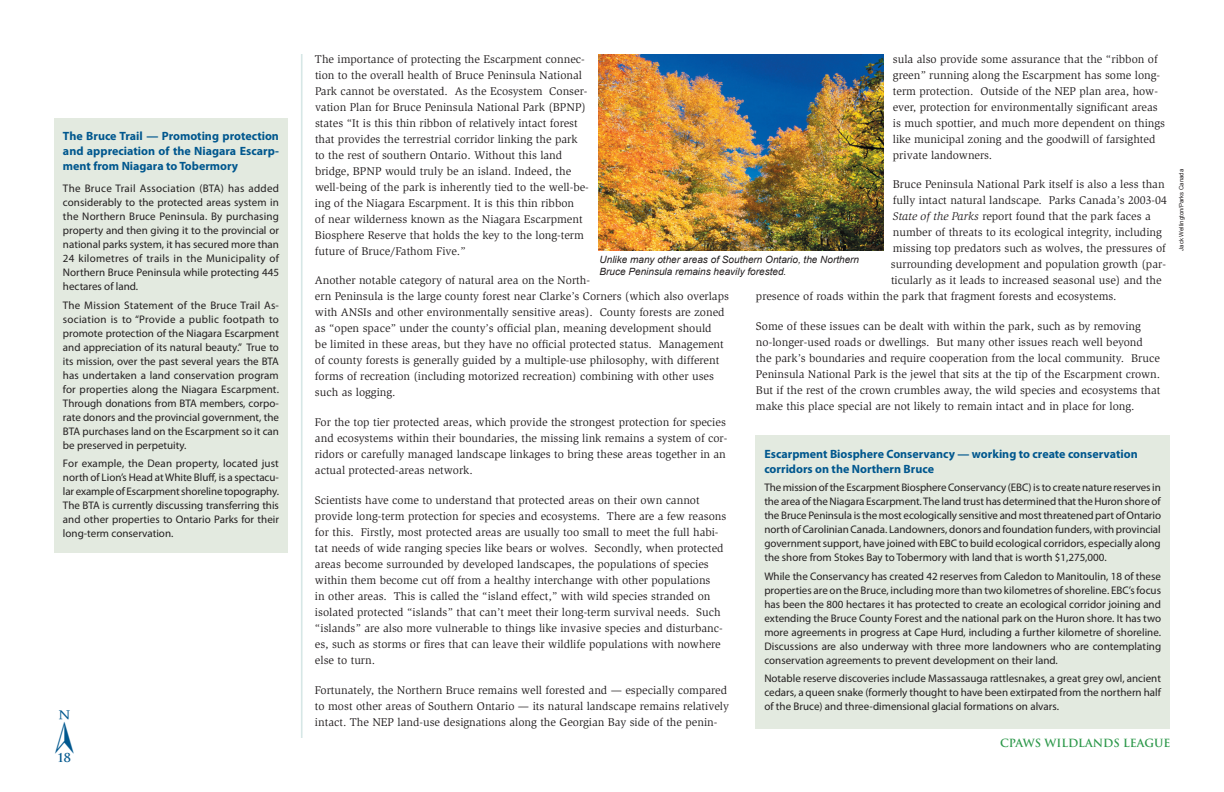
<style>
.page{position:relative;width:1224px;height:792px;background:#fff}
.page>*{position:absolute;margin:0;border:0;box-sizing:border-box;transform-origin:0 0}
.t1{font:700 12px/15px "Myriad Pro";color:#00578e;text-align:justify}
.t2{font:700 12px "Trajan";color:#00578e}
.t3{font:11.5px/16px "Slimbach";color:#231f20}
.t4{font:11px/14px "Myriad Pro";color:#231f20;text-align:justify}
.t5{font:700 11px "Trajan";color:#2c984a}
.t6{font:italic 10px/12px "Arial";color:#231f20}
.t7{font:6px "Arial";color:#231f20}
.s1{font-style:italic}
</style>
<div class="page">
<hr style="left:302px;top:54px;width:1px;height:684px;background:#d6e7e6">
<hr style="left:301px;top:54px;width:1px;height:684px;background:#d6e7e6">
<div style="left:756px;top:435px;width:414px;height:294px;background:#e3eae0"></div>
<img style="left:598px;top:54px;width:286px;height:197px">
<div style="left:54px;top:119px;width:234px;height:434px;background:#e3eae0"></div>
<p class="t1" style="left:63px;top:129px;width:218px">The Bruce Trail — Promoting protection and appreciation of the Niagara Escarp&shy;ment from Niagara to Tobermory</p>
<p class="t4" style="left:63px;top:182px;width:218px">The Bruce Trail Association (BTA) has added considerably to the protected areas system in the Northern Bruce Peninsula. By purchasing property and then giving it to the provincial or national parks system, it has secured more than 24 kilometres of trails in the Municipality of Northern Bruce Peninsula while protecting 445 hectares of land.</p>
<p class="t4" style="left:63px;top:298px;width:218px">The Mission Statement of the Bruce Trail As&shy;sociation is to “Provide a public footpath to promote protection of the Niagara Escarpment and appreciation of its natural beauty.” True to its mission, over the past several years the BTA has undertaken a land conservation program for properties along the Niagara Escarpment.<br>Through donations from BTA members, corpo&shy;rate donors and the provincial government, the BTA purchases land on the Escarpment so it can be preserved in perpetuity.</p>
<p class="t4" style="left:63px;top:457px;width:218px">For example, the Dean property, located just north of Lion’s Head at White Bluff, is a spectacu&shy;lar example of Escarpment shoreline topography.<br>The BTA is currently discussing transferring this and other properties to Ontario Parks for their long-term conservation.</p>
<p class="t2" style="left:58px;top:751px;width:15px">18</p>
<p class="t3" style="left:893px;top:51px;width:274px">sula also provide some assurance that the “ribbon of green” running along the Escarpment has some long&shy;term protection. Outside of the NEP plan area, how&shy;ever, protection for environmentally significant areas is much spottier, and much more dependent on things like municipal zoning and the goodwill of farsighted private landowners.</p>
<p class="t3" style="left:893px;top:177px;width:273px">Bruce Peninsula National Park itself is also a less than</p>
<p class="t3" style="left:893px;top:193px;width:276px">fully intact natural landscape. Parks Canada’s 2003-04</p>
<p class="t3" style="left:893px;top:209px;width:259px"><span class="s1">State of the Parks</span> report found that the park faces a</p>
<p class="t3" style="left:893px;top:225px;width:270px">number of threats to its ecological integrity, including</p>
<p class="t3" style="left:893px;top:241px;width:274px">missing top predators such as wolves, the pressures of</p>
<p class="t3" style="left:891px;top:257px;width:276px">surrounding development and population growth (par-</p>
<p class="t3" style="left:891px;top:273px;width:272px">ticularly as it leads to increased seasonal use) and the</p>
<p class="t3" style="left:756px;top:289px;width:362px">presence of roads within the park that fragment forests and ecosystems.</p>
<p class="t3" style="left:756px;top:318px;width:406px">Some of these issues can be dealt with within the park, such as by removing no-longer-used roads or dwellings. But many other issues reach well beyond the park’s boundaries and require cooperation from the local community. Bruce Peninsula National Park is the jewel that sits at the tip of the Escarpment crown.<br>But if the rest of the crown crumbles away, the wild species and ecosystems that make this place special are not likely to remain intact and in place for long.</p>
<p class="t3" style="left:315px;top:51px;width:275px">The importance of protecting the Escarpment connec&shy;tion to the overall health of Bruce Peninsula National Park cannot be overstated. As the Ecosystem Conser&shy;vation Plan for Bruce Peninsula National Park (BPNP) states “It is this thin ribbon of relatively intact forest that provides the terrestrial corridor linking the park to the rest of southern Ontario. Without this land bridge, BPNP would truly be an island. Indeed, the well-being of the park is inherently tied to the well-be&shy;ing of the Niagara Escarpment. It is this thin ribbon<br>of near wilderness known as the Niagara Escarpment Biosphere Reserve that holds the key to the long-term future of Bruce/Fathom Five.”</p>
<p class="t3" style="left:315px;top:273px;width:416px">Another notable category of natural area on the North-<br>ern Peninsula is the large county forest near Clarke’s Corners (which also overlaps with ANSIs and other environmentally sensitive areas). County forests are zoned as “open space” under the county’s official plan, meaning development should<br>be limited in these areas, but they have no official protected status. Management of county forests is generally guided by a multiple-use philosophy, with different forms of recreation (including motorized recreation) combining with other uses such as logging.</p>
<p class="t3" style="left:315px;top:414px;width:414px">For the top tier protected areas, which provide the strongest protection for species and ecosystems within their boundaries, the missing link remains a system of cor&shy;ridors or carefully managed landscape linkages to bring these areas together in an actual protected-areas network.</p>
<p class="t3" style="left:315px;top:492px;width:413px">Scientists have come to understand that protected areas on their own cannot provide long-term protection for species and ecosystems. There are a few reasons for this. Firstly, most protected areas are usually too small to meet the full habi&shy;tat needs of wide ranging species like bears or wolves. Secondly, when protected areas become surrounded by developed landscapes, the populations of species within them become cut off from a healthy interchange with other populations<br>in other areas. This is called the “island effect,” with wild species stranded on isolated protected “islands” that can’t meet their long-term survival needs. Such “islands” are also more vulnerable to things like invasive species and disturbanc&shy;es, such as storms or fires that can leave their wildlife populations with nowhere else to turn.</p>
<p class="t3" style="left:315px;top:682px;width:416px">Fortunately, the Northern Bruce remains well forested and — especially compared to most other areas of Southern Ontario — its natural landscape remains relatively intact. The NEP land-use designations along the Georgian Bay side of the penin-</p>
<p class="t6" style="left:600px;top:254px;width:261px">Unlike many other areas of Southern Ontario, the Northern<br>Bruce Peninsula remains heavily forested.</p>
<p class="t1" style="left:764px;top:446px;width:375px">Escarpment Biosphere Conservancy — working to create conservation corridors on the Northern Bruce</p>
<p class="t4" style="left:764px;top:481px;width:398px">The mission of the Escarpment Biosphere Conservancy (EBC) is to create nature reserves in the area of the Niagara Escarpment. The land trust has determined that the Huron shore of the Bruce Peninsula is the most ecologically sensitive and most threatened part of Ontario north of Carolinian Canada. Landowners, donors and foundation funders, with provincial government support, have joined with EBC to build ecological corridors, especially along the shore from Stokes Bay to Tobermory with land that is worth $1,275,000.</p>
<p class="t4" style="left:764px;top:569px;width:398px">While the Conservancy has created 42 reserves from Caledon to Manitoulin, 18 of these properties are on the Bruce, including more than two kilometres of shoreline. EBC’s focus has been the 800 hectares it has protected to create an ecological corridor joining and extending the Bruce County Forest and the national park on the Huron shore. It has two more agreements in progress at Cape Hurd, including a further kilometre of shoreline.<br>Discussions are also underway with three more landowners who are contemplating conservation agreements to prevent development on their land.</p>
<p class="t4" style="left:764px;top:672px;width:398px">Notable reserve discoveries include Massassauga rattlesnakes, a great grey owl, ancient cedars, a queen snake (formerly thought to have been extirpated from the northern half of the Bruce) and three-dimensional glacial formations on alvars.</p>
<p class="t5" style="left:1000px;top:736px;width:172px">CPAWS WILDLANDS LEAGUE</p>
<p class="t7" style="left:1177px;top:251px;width:83px;rotate:-90deg">Jack Wellington/Parks Canada</p>
</div>
